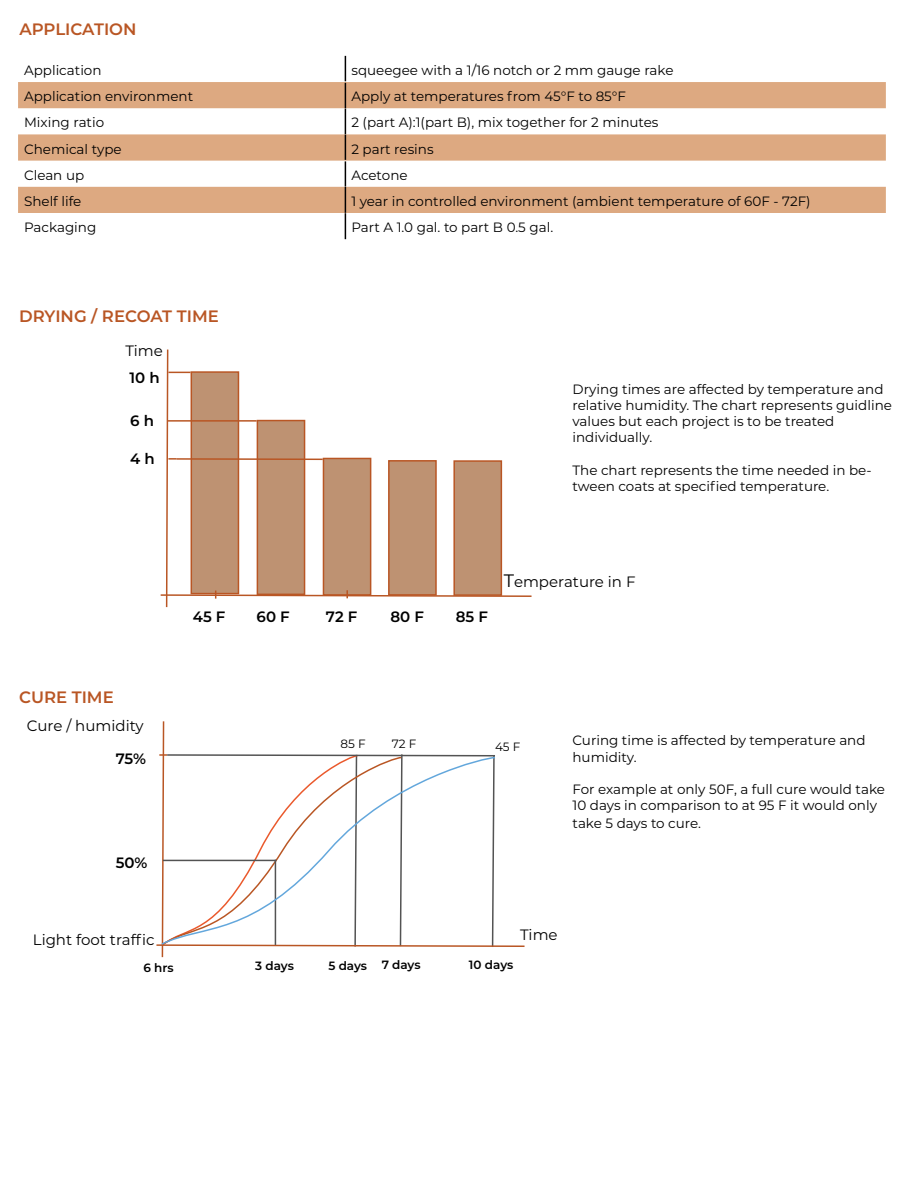
<style>
.page{position:relative;width:918px;height:1188px;background:#fff}
.page>*{position:absolute;margin:0;border:0;box-sizing:border-box;transform-origin:0 0}
.t1{font:600 16.5px "Montserrat";color:#b95624}
.t2{font:15px "Montserrat";color:#000}
.t3{font:600 15px "Montserrat";color:#000}
.t4{font:13.5px/16.2px "Montserrat";color:#000}
.t5{font:600 12px "Montserrat";letter-spacing:-.005em;color:#000}
.t6{font:12px "Montserrat";color:#000}
.s1{font-size:18px}
</style>
<div class="page">
<svg style="left:18px;top:82px;width:868px;height:131px;fill:#dda981"></svg>
<svg style="left:345px;top:56px;width:1px;height:183px"></svg>
<svg style="left:156px;top:721px;width:369px;height:237px"></svg>
<svg style="left:160px;top:756px;width:337px;height:190px"></svg>
<svg style="left:160px;top:349px;width:372px;height:259px"></svg>
<hr style="left:167px;top:420px;width:90px;height:2px;background:#b95624">
<p class="t1" style="left:19px;top:18px;width:119px">APPLICATION</p>
<p class="t4" style="left:24px;top:62px;width:79px">Application</p>
<p class="t4" style="left:351px;top:62px;width:324px">squeegee with a 1/16 notch or 2 mm gauge rake</p>
<p class="t4" style="left:24px;top:88px;width:171px">Application environment</p>
<p class="t4" style="left:351px;top:88px;width:276px">Apply at temperatures from 45°F to 85°F</p>
<p class="t4" style="left:24px;top:114px;width:82px">Mixing ratio</p>
<p class="t4" style="left:351px;top:114px;width:309px">2 (part A):1(part B), mix together for 2 minutes</p>
<p class="t4" style="left:24px;top:140px;width:99px">Chemical type</p>
<p class="t4" style="left:351px;top:140px;width:84px">2 part resins</p>
<p class="t4" style="left:24px;top:166px;width:62px">Clean up</p>
<p class="t4" style="left:351px;top:166px;width:58px">Acetone</p>
<p class="t4" style="left:24px;top:193px;width:59px">Shelf life</p>
<p class="t4" style="left:351px;top:193px;width:461px">1 year in controlled environment (ambient temperature of 60F - 72F)</p>
<p class="t4" style="left:24px;top:219px;width:74px">Packaging</p>
<p class="t4" style="left:351px;top:219px;width:203px">Part A 1.0 gal. to part B 0.5 gal.</p>
<p class="t1" style="left:19px;top:305px;width:201px">DRYING / RECOAT TIME</p>
<p class="t2" style="left:126px;top:341px;width:39px">Time</p>
<p class="t3" style="left:130px;top:367px;width:32px">10 h</p>
<p class="t3" style="left:130px;top:410px;width:25px">6 h</p>
<p class="t3" style="left:130px;top:448px;width:26px">4 h</p>
<p class="t4" style="left:573px;top:380px;width:321px">Drying times are affected by temperature and relative humidity. The chart represents guidline values but each project is to be treated individually.</p>
<p class="t4" style="left:573px;top:461px;width:301px">The chart represents the time needed in be&shy;tween coats at specified temperature.</p>
<p class="t1" style="left:19px;top:686px;width:96px">CURE TIME</p>
<p class="t2" style="left:27px;top:716px;width:118px">Cure / humidity</p>
<p class="t3" style="left:116px;top:748px;width:32px">75%</p>
<p class="t3" style="left:193px;top:606px;width:34px">45 F</p>
<p class="t3" style="left:116px;top:852px;width:33px">50%</p>
<p class="t2" style="left:33px;top:930px;width:123px">Light foot traffic</p>
<p class="t5" style="left:143px;top:959px;width:32px">6 hrs</p>
<p class="t3" style="left:257px;top:606px;width:35px">60 F</p>
<p class="t3" style="left:390px;top:606px;width:35px">80 F</p>
<p class="t3" style="left:456px;top:606px;width:34px">85 F</p>
<p class="t3" style="left:326px;top:606px;width:33px">72 F</p>
<p class="t2" style="left:504px;top:572px;width:133px"><span class="s1">T</span>emperature in F</p>
<p class="t6" style="left:341px;top:736px;width:27px">85 F</p>
<p class="t6" style="left:392px;top:735px;width:26px">72 F</p>
<p class="t6" style="left:495px;top:739px;width:27px">45 F</p>
<p class="t4" style="left:573px;top:732px;width:295px">Curing time is affected by temperature and humidity.</p>
<p class="t4" style="left:573px;top:781px;width:314px">For example at only 50F, a full cure would take<br>10 days in comparison to at 95 F it would only</p>
<p class="t4" style="left:573px;top:815px;width:130px">take 5 days to cure.</p>
<p class="t2" style="left:520px;top:924px;width:39px">Time</p>
<p class="t5" style="left:255px;top:957px;width:40px">3 days</p>
<p class="t5" style="left:469px;top:956px;width:46px">10 days</p>
<p class="t5" style="left:328px;top:957px;width:94px">5 days 7 days</p>
</div>
